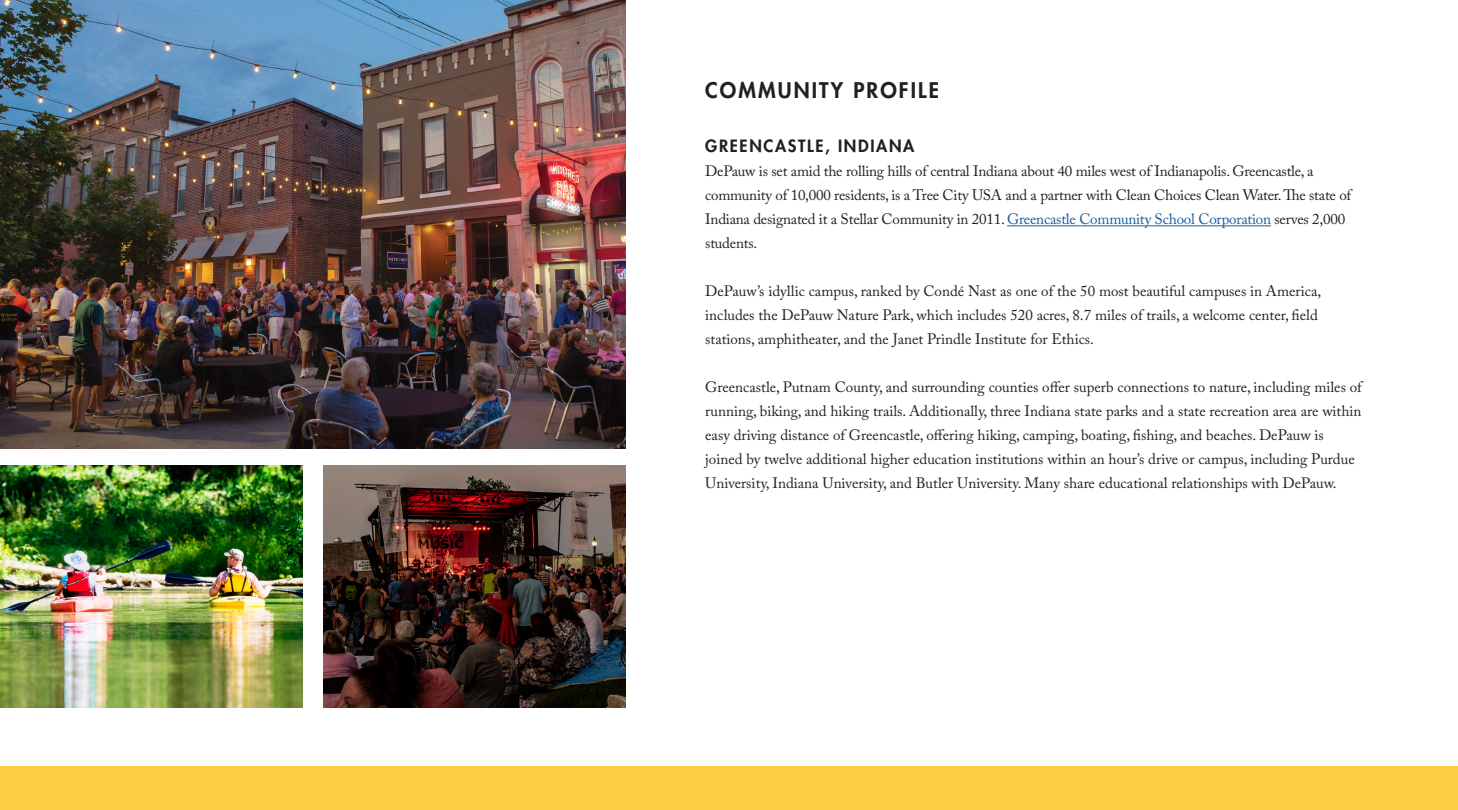
<style>
.page{position:relative;width:1458px;height:810px;background:#fff}
.page>*{position:absolute;margin:0;border:0;box-sizing:border-box;transform-origin:0 0}
.t1{font:800 21px "Futura Std";letter-spacing:.1em;color:#231f20}
.t2{font:800 16.5px "Futura Std";letter-spacing:.1em;color:#231f20}
.t3{font:15px/24px "Adobe Caslon Pro";color:#231f20}
.s1{color:#175d9e}
</style>
<div class="page">
<hr style="left:1007px;top:225px;width:264px;height:1px;background:#175d9e">
<div style="left:0;top:767px;width:1458px;height:43px;background:#fcce44"></div>
<img style="left:0;top:0;width:626px;height:448px">
<img style="left:323px;top:465px;width:303px;height:242px">
<img style="left:0;top:465px;width:302px;height:242px">
<p class="t1" style="left:705px;top:77px;width:235px">COMMUNITY PROFILE</p>
<p class="t2" style="left:705px;top:136px;width:211px">GREENCASTLE, INDIANA</p>
<p class="t3" style="left:705px;top:159px;width:647px">DePauw is set amid the rolling hills of central Indiana about 40 miles west of Indianapolis. Greencastle, a community of 10,000 residents, is a Tree City USA and a partner with Clean Choices Clean Water. The state of Indiana designated it a Stellar Community in 2011. <span class="s1">Greencastle Community School Corporation</span> serves 2,000 students.</p>
<p class="t3" style="left:705px;top:279px;width:618px">DePauw’s idyllic campus, ranked by Condé Nast as one of the 50 most beautiful campuses in America, includes the DePauw Nature Park, which includes 520 acres, 8.7 miles of trails, a welcome center, field stations, amphitheater, and the Janet Prindle Institute for Ethics.</p>
<p class="t3" style="left:705px;top:375px;width:658px">Greencastle, Putnam County, and surrounding counties offer superb connections to nature, including miles of running, biking, and hiking trails. Additionally, three Indiana state parks and a state recreation area are within easy driving distance of Greencastle, offering hiking, camping, boating, fishing, and beaches. DePauw is joined by twelve additional higher education institutions within an hour’s drive or campus, including Purdue University, Indiana University, and Butler University. Many share educational relationships with DePauw.</p>
</div>
